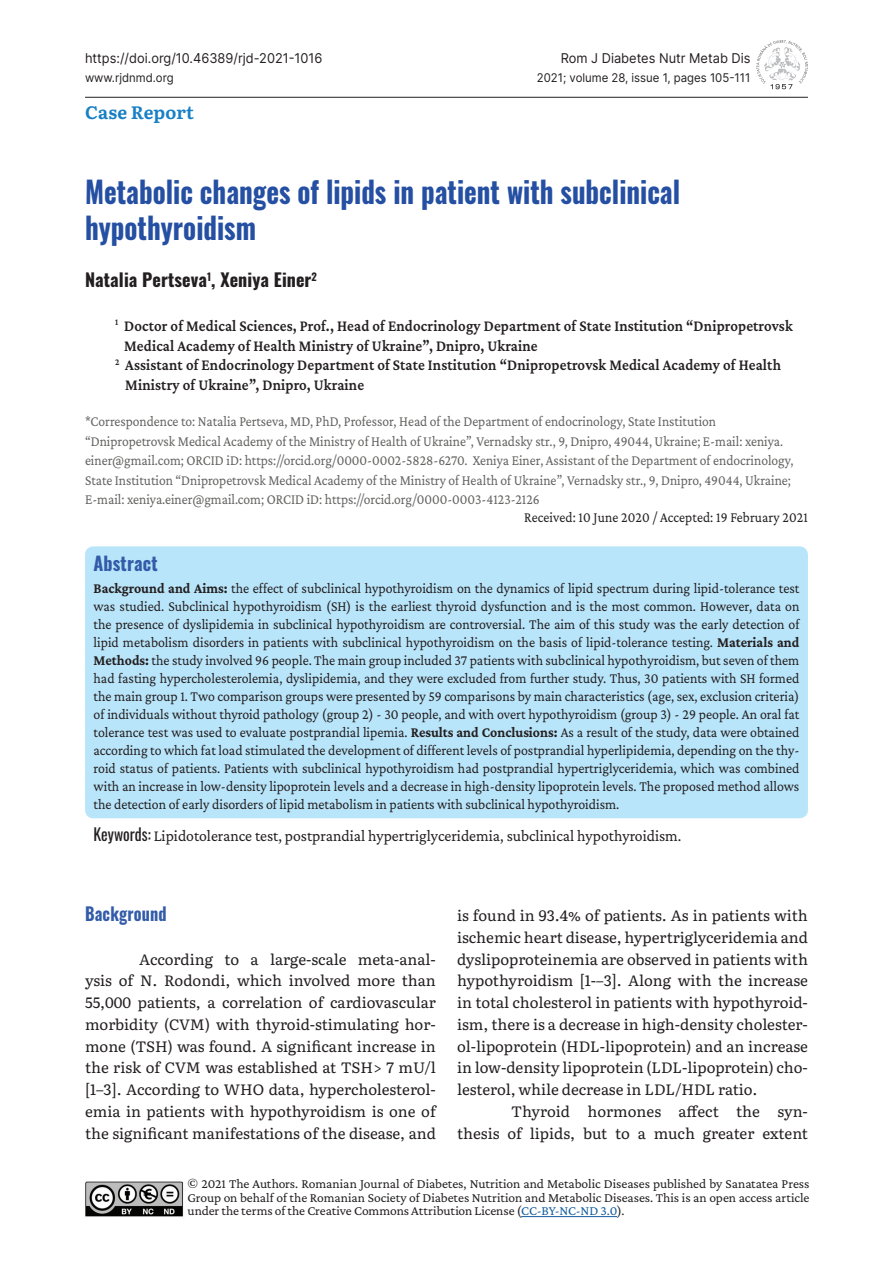
<style>
.page{position:relative;width:893px;height:1263px;background:#fff}
.page>*{position:absolute;margin:0;border:0;box-sizing:border-box;transform-origin:0 0}
.t1{font:700 30px/36px "Oswald";color:#254fa2;scale:.9 1}
.t2{font:700 18.9px "Oswald";letter-spacing:.01em;color:#325ba9;scale:.95 1}
.t3{font:700 18px "Oswald";letter-spacing:.005em;color:#231f20}
.t4{font:700 18px "Literata";letter-spacing:.005em;color:#1780c4}
.t5{font:700 18px "Oswald";letter-spacing:.01em;color:#325ba9;scale:.9 1}
.t6{font:600 16.5px "Crimson Pro";letter-spacing:.01em;color:#231f20;scale:.9 1}
.t7{font:16.5px "Crimson Pro";color:#231f20;scale:.95 1}
.t8{font:15px/18px "Crimson Pro";color:#231f20;text-align:justify;scale:.92 1}
.t9{font:15px/21.8px "Literata";color:#231f20;text-align:justify}
.t10{font:15px/19.5px "Crimson Pro";color:#646362;scale:.9 1}
.t11{font:15px "Crimson Pro";color:#231f20;scale:.9 1}
.t12{font:13.5px/13.5px "Crimson Pro";letter-spacing:-.005em;color:#231f20;text-align:justify}
.t13{font:13.5px "Inter";color:#231f20;scale:.95 1}
.t14{font:12px "Inter";color:#231f20;scale:.95 1}
.s1{font-weight:700}
.s2{font-family:"Oswald"}
.s3{color:#155e9f}
</style>
<div class="page">
<hr style="left:85px;top:97px;width:723px;height:1px;background:#231f20">
<svg style="left:756px;top:40px;width:52px;height:49px"></svg>
<img style="left:85px;top:1181px;width:98px;height:36px">
<hr style="left:521px;top:1216px;width:96px;height:1px;background:#155e9f">
<div style="left:85px;top:546px;width:723px;height:272px;background:#b9e5fa;border-radius:9px"></div>
<p class="t13" style="left:85px;top:49px;width:251px">https://doi.org/10.46389/rjd-2021-1016</p>
<p class="t14" style="left:85px;top:69px;width:95px">www.rjdnmd.org</p>
<p class="t4" style="left:85px;top:99px;width:111px">Case Report</p>
<p class="t13" style="left:561px;top:49px;width:201px">Rom J Diabetes Nutr Metab Dis</p>
<p class="t14" style="left:537px;top:69px;width:226px">2021; volume 28, issue 1, pages 105-111</p>
<h1 class="t1" style="left:85px;top:171px;width:663px">Metabolic changes of lipids in patient with subclinical hypothyroidism</h1>
<p class="t3" style="left:85px;top:264px;width:233px">Natalia Pertseva<sup>1</sup>, Xeniya Einer<sup>2</sup></p>
<p class="t6" style="left:115px;top:315px;width:754px"><sup>1</sup> Doctor of Medical Sciences, Prof., Head of Endocrinology Department of State Institution “Dnipropetrovsk</p>
<p class="t6" style="left:124px;top:335px;width:461px">Medical Academy of Health Ministry of Ukraine”, Dnipro, Ukraine</p>
<p class="t6" style="left:115px;top:354px;width:741px"><sup>2</sup> Assistant of Endocrinology Department of State Institution “Dnipropetrovsk Medical Academy of Health</p>
<p class="t6" style="left:125px;top:374px;width:267px">Ministry of Ukraine”, Dnipro, Ukraine</p>
<p class="t10" style="left:85px;top:411px;width:789px">*Correspondence to: Natalia Pertseva, MD, PhD, Professor, Head of the Department of endocrinology, State Institution “Dnipropetrovsk Medical Academy of the Ministry of Health of Ukraine”, Vernadsky str., 9, Dnipro, 49044, Ukraine; E-mail: xeniya. einer@gmail.com; ORCID iD: https://orcid.org/0000-0002-5828-6270. Xeniya Einer, Assistant of the Department of endocrinology, State Institution “Dnipropetrovsk Medical Academy of the Ministry of Health of Ukraine”, Vernadsky str., 9, Dnipro, 49044, Ukraine; E-mail: xeniya.einer@gmail.com; ORCID iD: https://orcid.org/0000-0003-4123-2126</p>
<p class="t11" style="left:524px;top:508px;width:317px">Received: 10 June 2020 / Accepted: 19 February 2021</p>
<p class="t2" style="left:94px;top:546px;width:69px">Abstract</p>
<p class="t8" style="left:94px;top:579px;width:769px"><span class="s1">Background and Aims:</span> the effect of subclinical hypothyroidism on the dynamics of lipid spectrum during lipid-tolerance test was studied. Subclinical hypothyroidism (SH) is the earliest thyroid dysfunction and is the most common. However, data on the presence of dyslipidemia in subclinical hypothyroidism are controversial. The aim of this study was the early detection of lipid metabolism disorders in patients with subclinical hypothyroidism on the basis of lipid-tolerance testing. <span class="s1">Materials and Methods:</span> the study involved 96 people. The main group included 37 patients with subclinical hypothyroidism, but seven of them had fasting hypercholesterolemia, dyslipidemia, and they were excluded from further study. Thus, 30 patients with SH formed the main group 1. Two comparison groups were presented by 59 comparisons by main characteristics (age, sex, exclusion criteria) of individuals without thyroid pathology (group 2) - 30 people, and with overt hypothyroidism (group 3) - 29 people. An oral fat tolerance test was used to evaluate postprandial lipemia. <span class="s1">Results and Conclusions:</span> As a result of the study, data were obtained according to which fat load stimulated the development of different levels of postprandial hyperlipidemia, depending on the thy&shy;roid status of patients. Patients with subclinical hypothyroidism had postprandial hypertriglyceridemia, which was combined with an increase in low-density lipoprotein levels and a decrease in high-density lipoprotein levels. The proposed method allows the detection of early disorders of lipid metabolism in patients with subclinical hypothyroidism.</p>
<p class="t7" style="left:94px;top:825px;width:620px"><span class="s2">Keywords:</span> Lipidotolerance test, postprandial hypertriglyceridemia, subclinical hypothyroidism.</p>
<p class="t5" style="left:85px;top:898px;width:92px">Background</p>
<p class="t9" style="left:85px;top:947px;width:352px;text-indent:54px">According to a large-scale meta-anal&shy;ysis of N. Rodondi, which involved more than 55,000 patients, a correlation of cardiovascular morbidity (CVM) with thyroid-stimulating hor&shy;mone (TSH) was found. A significant increase in the risk of CVM was established at TSH&gt; 7 mU/l [1–3]. According to WHO data, hypercholesterol&shy;emia in patients with hypothyroidism is one of the significant manifestations of the disease, and</p>
<p class="t9" style="left:457px;top:904px;width:352px">is found in 93.4% of patients. As in patients with ischemic heart disease, hypertriglyceridemia and dyslipoproteinemia are observed in patients with hypothyroidism [1-–3]. Along with the increase in total cholesterol in patients with hypothyroid&shy;ism, there is a decrease in high-density cholester&shy;ol-lipoprotein (HDL-lipoprotein) and an increase in low-density lipoprotein (LDL-lipoprotein) cho&shy;lesterol, while decrease in LDL/HDL ratio.</p>
<p class="t9" style="left:457px;top:1099px;width:352px;text-align:right">Thyroid hormones affect the syn-<br>thesis of lipids, but to a much greater extent</p>
<p class="t12" style="left:188px;top:1177px;width:623px">© 2021 The Authors. Romanian Journal of Diabetes, Nutrition and Metabolic Diseases published by Sanatatea Press Group on behalf of the Romanian Society of Diabetes Nutrition and Metabolic Diseases. This is an open access article under the terms of the Creative Commons Attribution License (<span class="s3">CC-BY-NC-ND 3.0</span>).</p>
</div>
